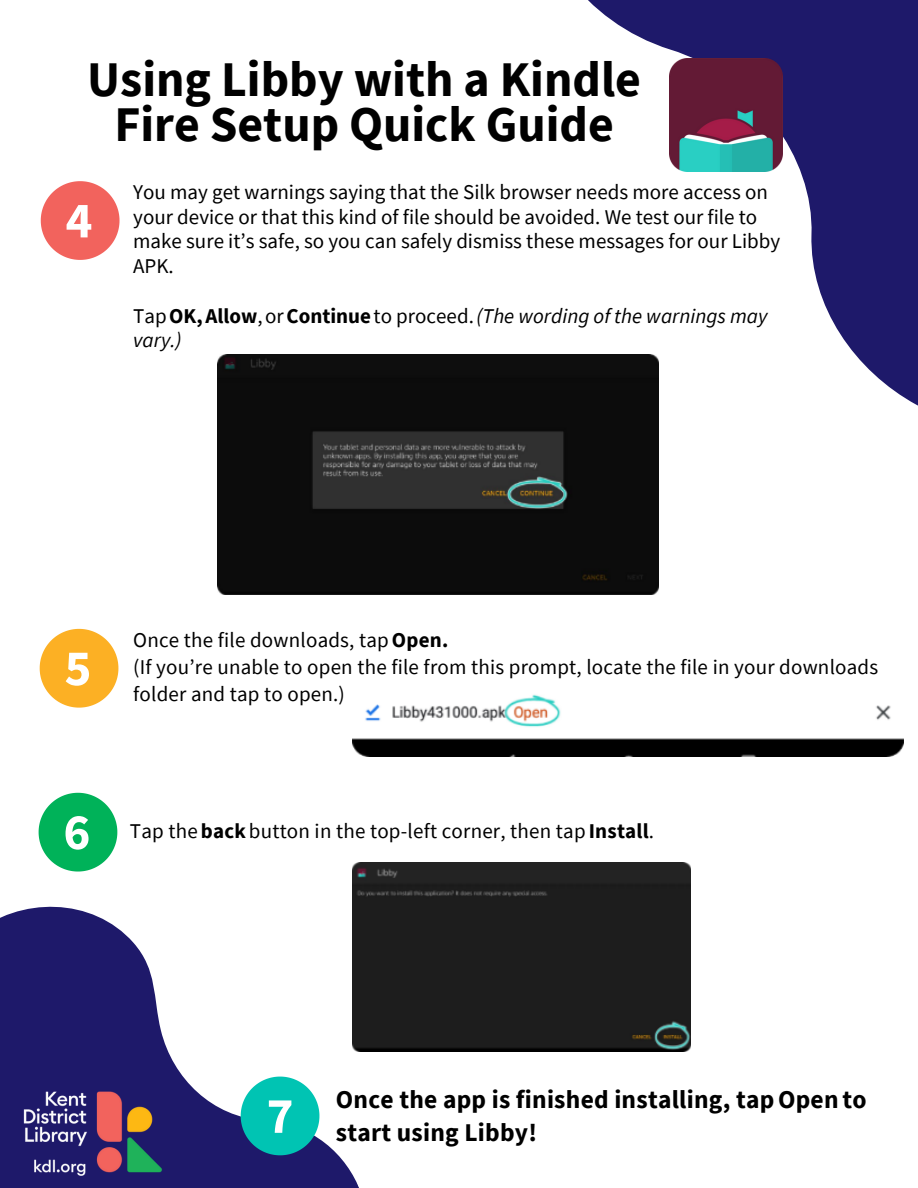
<style>
.page{position:relative;width:918px;height:1188px;background:#fff}
.page>*{position:absolute;margin:0;border:0;box-sizing:border-box;transform-origin:0 0}
.t1{font:700 51px "Source Sans Pro";color:#fff}
.t2{font:700 49.8px/45px "Source Sans Pro";color:#000;text-align:center}
.t3{font:700 25.5px/32.7px "Source Sans Pro";letter-spacing:.01em;color:#000}
.t4{font:21px/24.8px "Source Sans Pro";color:#000}
.t5{font:italic 21px/24.8px "Source Sans Pro";color:#000}
.s1{font-style:normal}
.s2{font-weight:700;font-style:normal}
.s3{font-weight:700}
</style>
<div class="page">
<svg style="left:0;top:738px;width:499px;height:450px"></svg>
<svg style="left:41px;top:181px;width:79px;height:79px"></svg>
<svg style="left:588px;top:0;width:330px;height:550px"></svg>
<img style="left:670px;top:59px;width:112px;height:112px">
<img style="left:9px;top:1077px;width:168px;height:111px">
<svg style="left:40px;top:629px;width:78px;height:79px"></svg>
<img style="left:218px;top:354px;width:440px;height:240px">
<img style="left:353px;top:694px;width:551px;height:62px">
<svg style="left:39px;top:793px;width:78px;height:79px"></svg>
<div style="left:353px;top:862px;width:338px;height:189px;background:#1d1d1d"></div>
<svg style="left:241px;top:1077px;width:78px;height:78px;background:#1db9b4"></svg>
<p class="t2" style="left:87px;top:56px;width:555px">Using Libby with a Kindle<br>Fire Setup Quick Guide</p>
<p class="t4" style="left:133px;top:179px;width:649px">You may get warnings saying that the Silk browser needs more access on your device or that this kind of file should be avoided. We test our file to make sure it’s safe, so you can safely dismiss these messages for our Libby APK.</p>
<p class="t5" style="left:133px;top:303px;width:636px"><span class="s1">Tap</span><span class="s2">OK,Allow</span><span class="s1">,or</span><span class="s2">Continue</span><span class="s1">to proceed.</span>(The wording of the warnings may vary.)</p>
<p class="t1" style="left:66px;top:187px;width:28px">4</p>
<p class="t1" style="left:65px;top:635px;width:28px">5</p>
<p class="t4" style="left:133px;top:627px;width:317px">Once the file downloads, tap<span class="s3">Open.</span></p>
<p class="t4" style="left:133px;top:653px;width:747px;line-height:27px">(If you’re unable to open the file from this prompt, locate the file in your downloads folder and tap to open.)</p>
<p class="t1" style="left:63px;top:799px;width:28px">6</p>
<p class="t4" style="left:130px;top:818px;width:526px">Tap the <span class="s3">back</span> button in the top-left corner, then tap <span class="s3">Install</span>.</p>
<p class="t1" style="left:267px;top:1083px;width:28px">7</p>
<p class="t3" style="left:336px;top:1083px;width:532px">Once the app is finished installing, tapOpen to start using Libby!</p>
</div>
